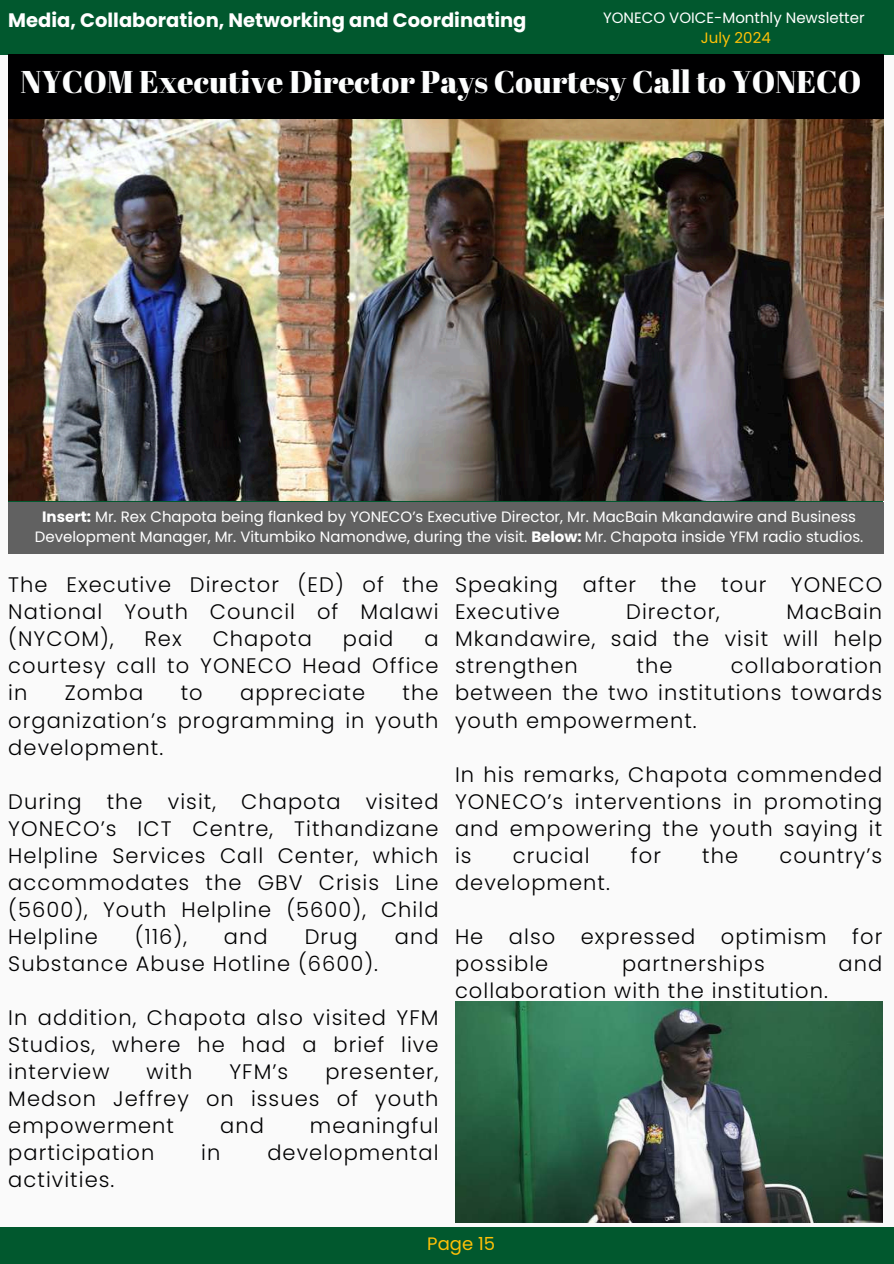
<style>
.page{position:relative;width:894px;height:1264px;background:#fff}
.page>*{position:absolute;margin:0;border:0;box-sizing:border-box;transform-origin:0 0}
.t1{font:31.5px "Abril Fatface";color:#fdfefe}
.t2{font:300 21px/27px "Poppins";letter-spacing:.05em;color:#000001;text-align:justify}
.t3{font:700 19.5px "Poppins";color:#fff}
.t4{font:18px "Poppins";color:#ffc107}
.t5{font:15px/20.2px "Poppins";color:#fff;text-align:center}
.t6{font:15px "Poppins";color:#ffc107}
.s1{font-weight:700}
</style>
<div class="page">
<div style="left:0;top:0;width:893px;height:1263px;background:#fafafa"></div>
<div style="left:0;top:0;width:893px;height:54px;background:#01582e"></div>
<div style="left:0;top:1227px;width:893px;height:36px;background:#01582e"></div>
<img style="left:8px;top:119px;width:874px;height:381px">
<div style="left:8px;top:54px;width:875px;height:65px;background:#000001"></div>
<div style="left:8px;top:502px;width:876px;height:51px;background:#616161"></div>
<img style="left:455px;top:1001px;width:427px;height:220px">
<p class="t3" style="left:8px;top:7px;width:519px">Media, Collaboration, Networking and Coordinating</p>
<p class="t5" style="left:603px;top:7px;width:263px">YONECO VOICE-Monthly Newsletter</p>
<p class="t6" style="left:700px;top:27px;width:71px">July 2024</p>
<h1 class="t1" style="left:21px;top:59px;width:842px">NYCOM Executive Director Pays Courtesy Call to YONECO</h1>
<p class="t5" style="left:35px;top:506px;width:829px"><span class="s1">Insert:</span> Mr. Rex Chapota being flanked by YONECO’s Executive Director, Mr. MacBain Mkandawire and Business<br>Development Manager, Mr. Vitumbiko Namondwe, during the visit. <span class="s1">Below:</span> Mr. Chapota inside YFM radio studios.</p>
<p class="t2" style="left:8px;top:571px;width:431px">The Executive Director (ED) of the National Youth Council of Malawi (NYCOM),</p>
<p class="t2" style="left:144px;top:625px;width:39px">Rex</p>
<p class="t2" style="left:213px;top:625px;width:101px">Chapota</p>
<p class="t2" style="left:343px;top:625px;width:52px">paid</p>
<p class="t2" style="left:8px;top:625px;width:431px;text-indent:416px">a courtesy call to YONECO Head Office in</p>
<p class="t2" style="left:65px;top:679px;width:80px">Zomba</p>
<p class="t2" style="left:181px;top:679px;width:23px">to</p>
<p class="t2" style="left:240px;top:679px;width:126px">appreciate</p>
<p class="t2" style="left:8px;top:679px;width:431px;text-indent:394px">the organization’s programming in youth development.</p>
<p class="t2" style="left:8px;top:787px;width:431px">During the visit, Chapota visited YONECO’s ICT Centre, Tithandizane Helpline Services Call Center, which accommodates the GBV Crisis Line (5600), Youth Helpline (5600), Child Helpline</p>
<p class="t2" style="left:135px;top:922px;width:53px">(116),</p>
<p class="t2" style="left:224px;top:922px;width:45px">and</p>
<p class="t2" style="left:304px;top:922px;width:55px">Drug</p>
<p class="t2" style="left:394px;top:922px;width:45px">and</p>
<p class="t2" style="left:8px;top:949px;width:371px">Substance Abuse Hotline (6600).</p>
<p class="t2" style="left:8px;top:1003px;width:431px">In addition, Chapota also visited YFM Studios, where he had a brief live interview</p>
<p class="t2" style="left:146px;top:1057px;width:47px">with</p>
<p class="t2" style="left:229px;top:1057px;width:60px">YFM’s</p>
<p class="t2" style="left:8px;top:1057px;width:431px;text-indent:317px">presenter, Medson Jeffrey on issues of youth empowerment</p>
<p class="t2" style="left:220px;top:1111px;width:45px">and</p>
<p class="t2" style="left:310px;top:1111px;width:130px">meaningful</p>
<p class="t2" style="left:8px;top:1138px;width:147px">participation</p>
<p class="t2" style="left:201px;top:1138px;width:21px">in</p>
<p class="t2" style="left:267px;top:1138px;width:173px">developmental</p>
<p class="t2" style="left:8px;top:1165px;width:107px">activities.</p>
<p class="t2" style="left:455px;top:571px;width:428px">Speaking after the tour YONECO<br>Executive</p>
<p class="t2" style="left:455px;top:598px;width:428px;text-indent:331px">MacBain Mkandawire, said the visit will help strengthen</p>
<p class="t2" style="left:626px;top:598px;width:95px">Director,</p>
<p class="t2" style="left:455px;top:652px;width:428px;text-indent:276px">collaboration between the two institutions towards youth empowerment.</p>
<p class="t2" style="left:455px;top:760px;width:428px">In his remarks, Chapota commended YONECO’s interventions in promoting and empowering the youth saying it is</p>
<p class="t2" style="left:636px;top:652px;width:37px">the</p>
<p class="t2" style="left:512px;top:841px;width:78px">crucial</p>
<p class="t2" style="left:630px;top:841px;width:31px">for</p>
<p class="t2" style="left:702px;top:841px;width:37px">the</p>
<p class="t2" style="left:779px;top:841px;width:104px">country’s</p>
<p class="t2" style="left:455px;top:868px;width:156px">development.</p>
<p class="t2" style="left:455px;top:922px;width:428px">He also expressed optimism for possible</p>
<p class="t2" style="left:622px;top:949px;width:144px">partnerships</p>
<p class="t2" style="left:838px;top:949px;width:45px">and</p>
<p class="t2" style="left:455px;top:976px;width:374px">collaboration with the institution.</p>
<p class="t4" style="left:427px;top:1230px;width:69px">Page 15</p>
</div>
